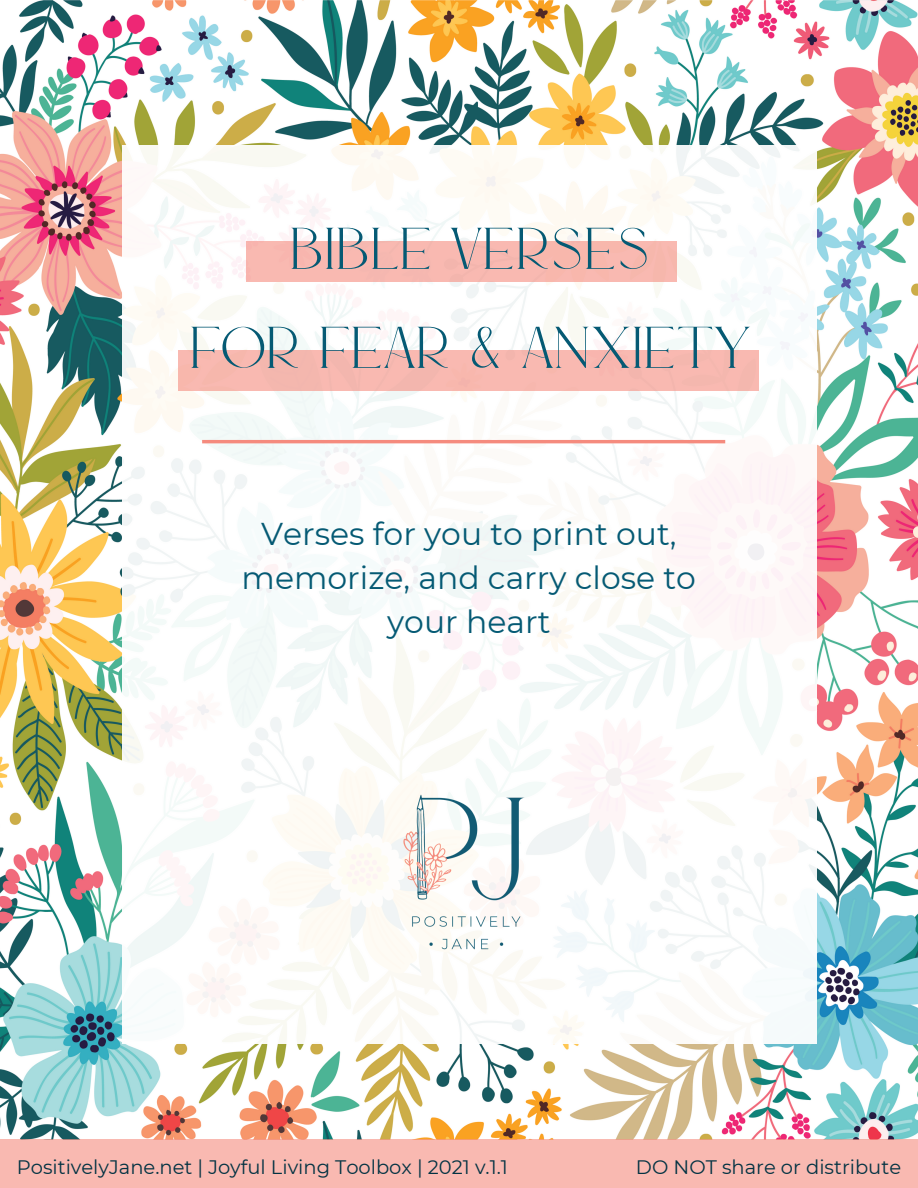
<style>
.page{position:relative;width:918px;height:1188px;background:#fff}
.page>*{position:absolute;margin:0;border:0;box-sizing:border-box;transform-origin:0 0}
.t1{font:71.1px "MARION Theessentials";color:#055a74}
.t2{font:31.5px/43.8px "Montserrat";color:#055a74;text-align:center}
.t3{font:19.5px "Montserrat";color:#033343}
</style>
<div class="page">
<img style="left:0;top:0;width:918px;height:1140px">
<div style="left:123px;top:145px;width:694px;height:899px;background:#fff"></div>
<img style="left:398px;top:790px;width:131px;height:164px">
<hr style="left:202px;top:440px;width:523px;height:3px;background:#f58b7e">
<div style="left:178px;top:350px;width:581px;height:41px;background:#f8b9b1"></div>
<div style="left:246px;top:241px;width:431px;height:40px;background:#f8b9b1"></div>
<div style="left:0;top:1140px;width:918px;height:48px;background:#f9b9b1"></div>
<p class="t1" style="left:289px;top:219px;width:362px">BIBLE VERSES</p>
<p class="t1" style="left:189px;top:318px;width:563px">FOR FEAR &amp; ANXIETY</p>
<p class="t2" style="left:242px;top:512px;width:456px">Verses for you to print out, memorize, and carry close to your heart</p>
<p class="t3" style="left:17px;top:1155px;width:493px">PositivelyJane.net | Joyful Living Toolbox | 2021 v.1.1</p>
<p class="t3" style="left:636px;top:1155px;width:267px">DO NOT share or distribute</p>
</div>
